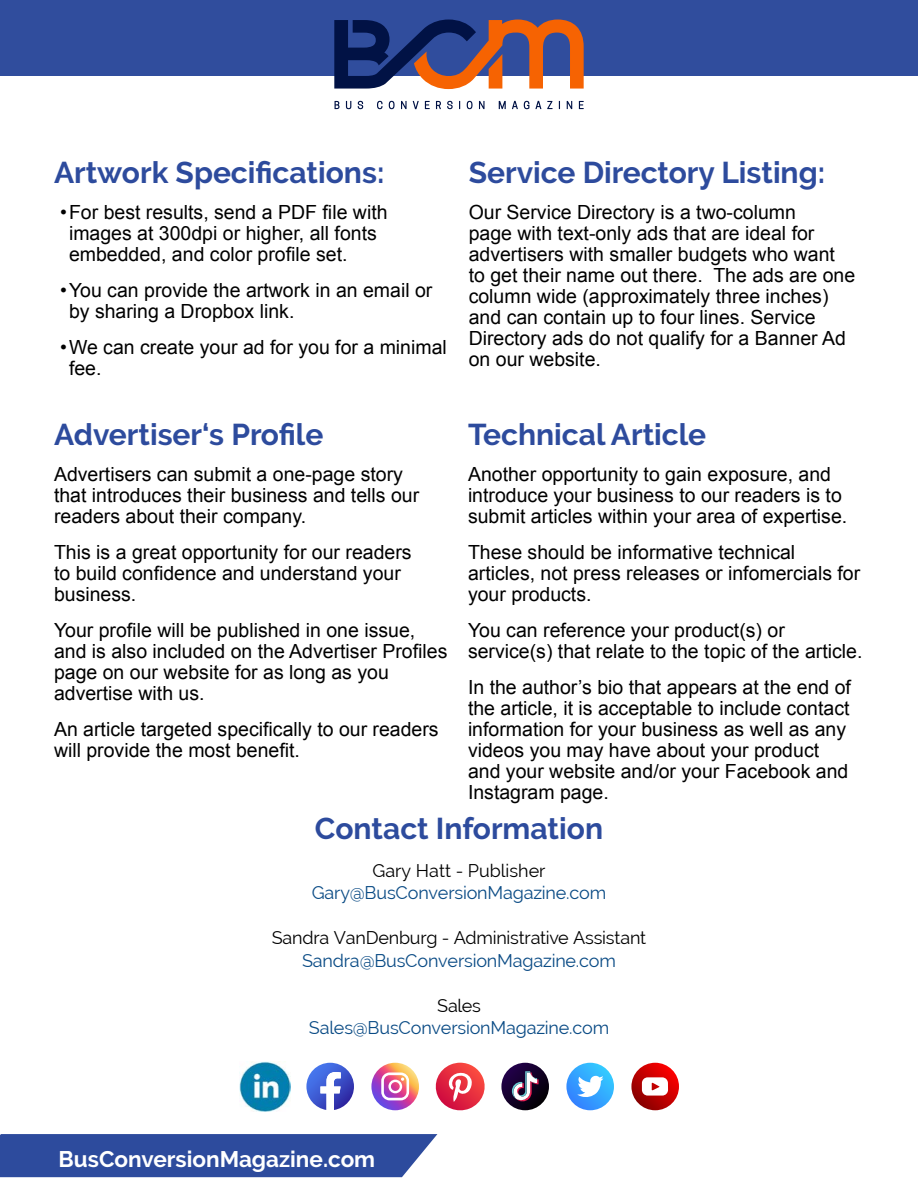
<style>
.page{position:relative;width:918px;height:1188px;background:#fff}
.page>*{position:absolute;margin:0;border:0;box-sizing:border-box;transform-origin:0 0}
.t1{font:700 30px "Raleway";color:#2d4b9d}
.t2{font:700 22.5px "Raleway";color:#fff}
.t3{font:19.5px/21px "Arial";color:#000}
.t4{font:18px "Raleway";letter-spacing:-.01em;color:#0a4b85}
.t5{font:18px "Raleway";letter-spacing:-.01em;color:#000}
</style>
<div class="page">
<div style="left:0;top:0;width:918px;height:75px;background:#304d9d"></div>
<svg style="left:335px;top:101px;width:5px;height:8px"></svg>
<svg style="left:346px;top:101px;width:5px;height:8px"></svg>
<svg style="left:358px;top:101px;width:5px;height:8px"></svg>
<svg style="left:377px;top:101px;width:6px;height:8px"></svg>
<svg style="left:389px;top:101px;width:6px;height:8px"></svg>
<svg style="left:401px;top:101px;width:6px;height:8px"></svg>
<svg style="left:413px;top:101px;width:6px;height:8px"></svg>
<svg style="left:425px;top:101px;width:5px;height:8px"></svg>
<svg style="left:436px;top:101px;width:5px;height:8px"></svg>
<svg style="left:447px;top:101px;width:6px;height:8px"></svg>
<svg style="left:467px;top:101px;width:6px;height:8px"></svg>
<svg style="left:479px;top:101px;width:6px;height:8px"></svg>
<svg style="left:499px;top:101px;width:7px;height:8px"></svg>
<svg style="left:512px;top:101px;width:6px;height:8px"></svg>
<svg style="left:524px;top:101px;width:5px;height:8px"></svg>
<svg style="left:535px;top:101px;width:6px;height:8px"></svg>
<svg style="left:547px;top:101px;width:6px;height:8px"></svg>
<svg style="left:567px;top:101px;width:5px;height:8px"></svg>
<svg style="left:579px;top:101px;width:5px;height:8px"></svg>
<svg style="left:334px;top:20px;width:250px;height:69px"></svg>
<div style="left:0;top:1134px;width:437px;height:43px;background:#2d4b9d"></div>
<svg style="left:306px;top:1063px;width:48px;height:47px"></svg>
<img style="left:240px;top:1061px;width:51px;height:51px">
<svg style="left:371px;top:1063px;width:48px;height:47px"></svg>
<svg style="left:381px;top:1072px;width:28px;height:28px"></svg>
<svg style="left:435px;top:1063px;width:50px;height:48px"></svg>
<svg style="left:501px;top:1063px;width:48px;height:47px"></svg>
<svg style="left:512px;top:1071px;width:27px;height:31px"></svg>
<svg style="left:566px;top:1063px;width:48px;height:47px"></svg>
<svg style="left:577px;top:1076px;width:26px;height:22px"></svg>
<svg style="left:631px;top:1063px;width:48px;height:47px"></svg>
<svg style="left:642px;top:1077px;width:26px;height:19px"></svg>
<h1 class="t1" style="left:54px;top:155px;width:332px">Artwork Specifications:</h1>
<p class="t3" style="left:69px;top:202px;width:320px;text-indent:-9px">•For best results, send a PDF file with images at 300dpi or higher, all fonts embedded, and color profile set.</p>
<p class="t3" style="left:69px;top:280px;width:365px;text-indent:-9px">•You can provide the artwork in an email or by sharing a Dropbox link.</p>
<p class="t3" style="left:69px;top:337px;width:379px;text-indent:-9px">•We can create your ad for you for a minimal fee.</p>
<h1 class="t1" style="left:54px;top:417px;width:271px">Advertiser‘s Profile</h1>
<p class="t3" style="left:54px;top:464px;width:367px">Advertisers can submit a one-page story that introduces their business and tells our readers about their company.</p>
<p class="t3" style="left:54px;top:542px;width:359px">This is a great opportunity for our readers to build confidence and understand your business.</p>
<p class="t3" style="left:54px;top:620px;width:395px">Your profile will be published in one issue, and is also included on the Advertiser Profiles page on our website for as long as you advertise with us.</p>
<p class="t3" style="left:54px;top:719px;width:386px">An article targeted specifically to our readers will provide the most benefit.</p>
<h1 class="t1" style="left:469px;top:155px;width:358px">Service Directory Listing:</h1>
<p class="t3" style="left:469px;top:202px;width:388px">Our Service Directory is a two-column<br>page with text-only ads that are ideal for advertisers with smaller budgets who want to get their name out there. The ads are one column wide (approximately three inches) and can contain up to four lines. Service Directory ads do not qualify for a Banner Ad on our website.</p>
<h1 class="t1" style="left:468px;top:417px;width:240px">Technical Article</h1>
<p class="t3" style="left:468px;top:464px;width:381px">Another opportunity to gain exposure, and introduce your business to our readers is to submit articles within your area of expertise.</p>
<p class="t3" style="left:468px;top:542px;width:394px">These should be informative technical articles, not press releases or infomercials for your products.</p>
<p class="t3" style="left:468px;top:620px;width:396px">You can reference your product(s) or service(s) that relate to the topic of the article.</p>
<p class="t3" style="left:468px;top:677px;width:385px">In the author’s bio that appears at the end of the article, it is acceptable to include contact information for your business as well as any videos you may have about your product and your website and/or your Facebook and Instagram page.</p>
<h1 class="t1" style="left:315px;top:811px;width:290px">Contact Information</h1>
<p class="t5" style="left:372px;top:860px;width:175px">Gary Hatt - Publisher</p>
<p class="t4" style="left:312px;top:882px;width:296px">Gary@BusConversionMagazine.com</p>
<p class="t5" style="left:272px;top:927px;width:376px">Sandra VanDenburg - Administrative Assistant</p>
<p class="t4" style="left:302px;top:950px;width:315px">Sandra@BusConversionMagazine.com</p>
<p class="t5" style="left:437px;top:995px;width:45px">Sales</p>
<p class="t4" style="left:309px;top:1017px;width:302px">Sales@BusConversionMagazine.com</p>
<p class="t2" style="left:59px;top:1146px;width:318px">BusConversionMagazine.com</p>
</div>
